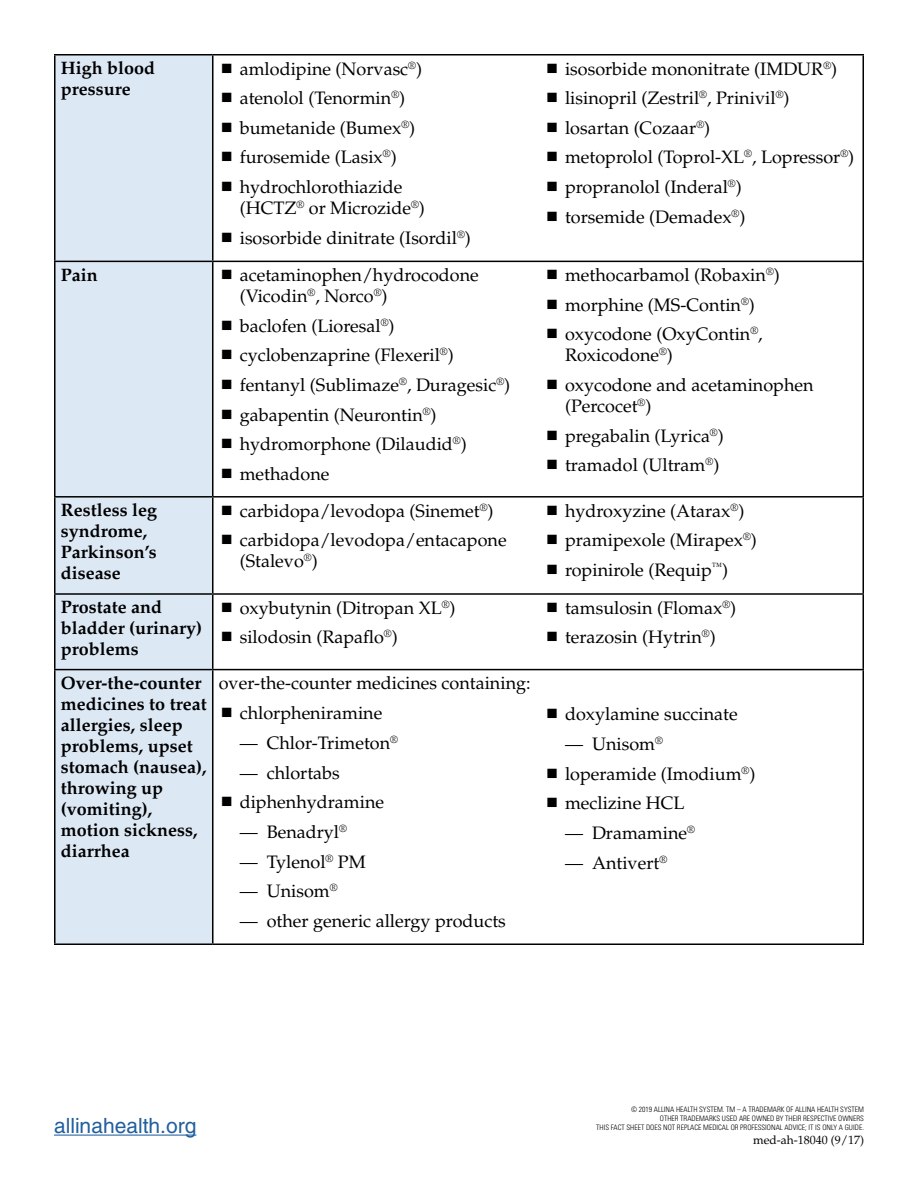
<style>
.page{position:relative;width:918px;height:1188px;background:#fff}
.page>*{position:absolute;margin:0;border:0;box-sizing:border-box;transform-origin:0 0}
.t1{font:21px "Helvetica";color:#215e9e}
.t2{font:18px/29.7px "Palatino";color:#000}
.t3{font:700 18px/21px "Palatino";color:#000}
.t4{font:12px "Palatino";color:#000}
.t5{font:300 condensed 7.5px/9px "Univers";color:#000;text-align:right}
</style>
<div class="page">
<hr style="left:54px;top:1135px;width:142px;height:1px;background:#215e9e">
<div style="left:56px;top:56px;width:156px;height:888px;background:#dde8f5"></div>
<hr style="left:54px;top:54px;width:159px;height:2px;background:#000">
<hr style="left:54px;top:55px;width:2px;height:206px;background:#000">
<hr style="left:54px;top:261px;width:159px;height:1px;background:#000">
<hr style="left:54px;top:262px;width:2px;height:234px;background:#000">
<hr style="left:54px;top:496px;width:159px;height:2px;background:#000">
<hr style="left:54px;top:498px;width:2px;height:95px;background:#000">
<hr style="left:54px;top:593px;width:159px;height:2px;background:#000">
<hr style="left:54px;top:595px;width:2px;height:74px;background:#000">
<hr style="left:54px;top:669px;width:159px;height:1px;background:#000">
<hr style="left:54px;top:670px;width:2px;height:274px;background:#000">
<hr style="left:54px;top:944px;width:159px;height:1px;background:#000">
<hr style="left:212px;top:262px;width:2px;height:234px;background:#000">
<hr style="left:862px;top:262px;width:2px;height:234px;background:#000">
<hr style="left:212px;top:55px;width:2px;height:206px;background:#000">
<hr style="left:862px;top:55px;width:2px;height:206px;background:#000">
<hr style="left:213px;top:261px;width:325px;height:1px;background:#000">
<hr style="left:538px;top:261px;width:326px;height:1px;background:#000">
<hr style="left:213px;top:54px;width:325px;height:2px;background:#000">
<hr style="left:538px;top:54px;width:326px;height:2px;background:#000">
<hr style="left:213px;top:496px;width:325px;height:2px;background:#000">
<hr style="left:212px;top:498px;width:2px;height:95px;background:#000">
<hr style="left:538px;top:496px;width:326px;height:2px;background:#000">
<hr style="left:862px;top:498px;width:2px;height:95px;background:#000">
<hr style="left:213px;top:593px;width:325px;height:2px;background:#000">
<hr style="left:212px;top:595px;width:2px;height:74px;background:#000">
<hr style="left:538px;top:593px;width:326px;height:2px;background:#000">
<hr style="left:862px;top:595px;width:2px;height:74px;background:#000">
<hr style="left:213px;top:669px;width:325px;height:1px;background:#000">
<hr style="left:212px;top:670px;width:2px;height:274px;background:#000">
<hr style="left:538px;top:669px;width:326px;height:1px;background:#000">
<hr style="left:862px;top:670px;width:2px;height:274px;background:#000">
<hr style="left:213px;top:944px;width:325px;height:1px;background:#000">
<hr style="left:538px;top:944px;width:326px;height:1px;background:#000">
<p class="t3" style="left:61px;top:58px;width:96px">High blood pressure</p>
<p class="t2" style="left:240px;top:54px;width:184px">amlodipine (Norvasc<sup>®</sup>) atenolol (Tenormin<sup>®</sup>) bumetanide (Bumex<sup>®</sup>) furosemide (Lasix<sup>®</sup>) hydrochlorothiazide</p>
<p class="t2" style="left:240px;top:193px;width:233px">(HCTZ<sup>®</sup> or Microzide<sup>®</sup>) isosorbide dinitrate (Isordil<sup>®</sup>)</p>
<p class="t3" style="left:61px;top:264px;width:38px">Pain</p>
<p class="t2" style="left:240px;top:265px;width:241px;line-height:21px">acetaminophen/hydrocodone (Vicodin<sup>®</sup>, Norco<sup>®</sup>)</p>
<p class="t2" style="left:240px;top:311px;width:272px">baclofen (Lioresal<sup>®</sup>) cyclobenzaprine (Flexeril<sup>®</sup>) fentanyl (Sublimaze<sup>®</sup>, Duragesic<sup>®</sup>) gabapentin (Neurontin<sup>®</sup>) hydromorphone (Dilaudid<sup>®</sup>) methadone</p>
<p class="t3" style="left:61px;top:500px;width:98px">Restless leg syndrome,<br>Parkinson’s disease</p>
<p class="t2" style="left:240px;top:496px;width:268px">carbidopa/levodopa (Sinemet<sup>®</sup>) carbidopa/levodopa/entacapone</p>
<p class="t2" style="left:240px;top:547px;width:79px">(Stalevo<sup>®</sup>)</p>
<p class="t2" style="left:565px;top:54px;width:291px">isosorbide mononitrate (IMDUR<sup>®</sup>) lisinopril (Zestril<sup>®</sup>, Prinivil<sup>®</sup>) losartan (Cozaar<sup>®</sup>)<br>metoprolol (Toprol-XL<sup>®</sup>, Lopressor<sup>®</sup>) propranolol (Inderal<sup>®</sup>)<br>torsemide (Demadex<sup>®</sup>)</p>
<p class="t2" style="left:565px;top:261px;width:216px">methocarbamol (Robaxin<sup>®</sup>) morphine (MS-Contin<sup>®</sup>) oxycodone (OxyContin<sup>®</sup>,</p>
<p class="t2" style="left:565px;top:341px;width:250px">Roxicodone<sup>®</sup>)<br>oxycodone and acetaminophen</p>
<p class="t2" style="left:565px;top:391px;width:160px">(Percocet<sup>®</sup>) pregabalin (Lyrica<sup>®</sup>) tramadol (Ultram<sup>®</sup>)</p>
<p class="t2" style="left:565px;top:496px;width:193px">hydroxyzine (Atarax<sup>®</sup>) pramipexole (Mirapex<sup>®</sup>) ropinirole (Requip<sup>™</sup>)</p>
<p class="t3" style="left:61px;top:597px;width:143px">Prostate and bladder (urinary) problems</p>
<p class="t2" style="left:240px;top:593px;width:217px">oxybutynin (Ditropan XL<sup>®</sup>) silodosin (Rapaflo<sup>®</sup>)</p>
<p class="t2" style="left:565px;top:593px;width:173px">tamsulosin (Flomax<sup>®</sup>) terazosin (Hytrin<sup>®</sup>)</p>
<p class="t3" style="left:61px;top:672px;width:147px">Over-the-counter medicines to treat allergies, sleep problems, upset stomach (nausea), throwing up (vomiting), motion sickness, diarrhea</p>
<p class="t2" style="left:240px;top:669px;width:292px;text-indent:-21px">over-the-counter medicines containing: chlorpheniramine</p>
<p class="t2" style="left:565px;top:700px;width:174px">doxylamine succinate</p>
<p class="t2" style="left:565px;top:729px;width:192px">— Unisom<sup>® </sup>loperamide (Imodium<sup>®</sup>) meclizine HCL</p>
<p class="t2" style="left:565px;top:818px;width:131px">— Dramamine<sup>®</sup></p>
<p class="t2" style="left:565px;top:848px;width:104px">— Antivert<sup>®</sup></p>
<p class="t2" style="left:240px;top:728px;width:160px">— Chlor-Trimeton<sup>®</sup></p>
<p class="t2" style="left:240px;top:758px;width:146px">— chlortabs diphenhydramine</p>
<p class="t2" style="left:240px;top:817px;width:109px">— Benadryl<sup>®</sup></p>
<p class="t2" style="left:240px;top:847px;width:128px">— Tylenol<sup>®</sup> PM</p>
<p class="t2" style="left:240px;top:877px;width:99px">— Unisom<sup>®</sup></p>
<p class="t2" style="left:240px;top:906px;width:268px">— other generic allergy products</p>
<p class="t1" style="left:54px;top:1113px;width:144px">allinahealth.org</p>
<p class="t5" style="left:596px;top:1105px;width:269px">© 2019 ALLINA HEALTH SYSTEM. TM – A TRADEMARK OF ALLINA HEALTH SYSTEM<br>OTHER TRADEMARKS USED ARE OWNED BY THEIR RESPECTIVE OWNERS<br>THIS FACT SHEET DOES NOT REPLACE MEDICAL OR PROFESSIONAL ADVICE; IT IS ONLY A GUIDE.</p>
<p class="t4" style="left:753px;top:1133px;width:112px">med-ah-18040 (9/17)</p>
</div>
